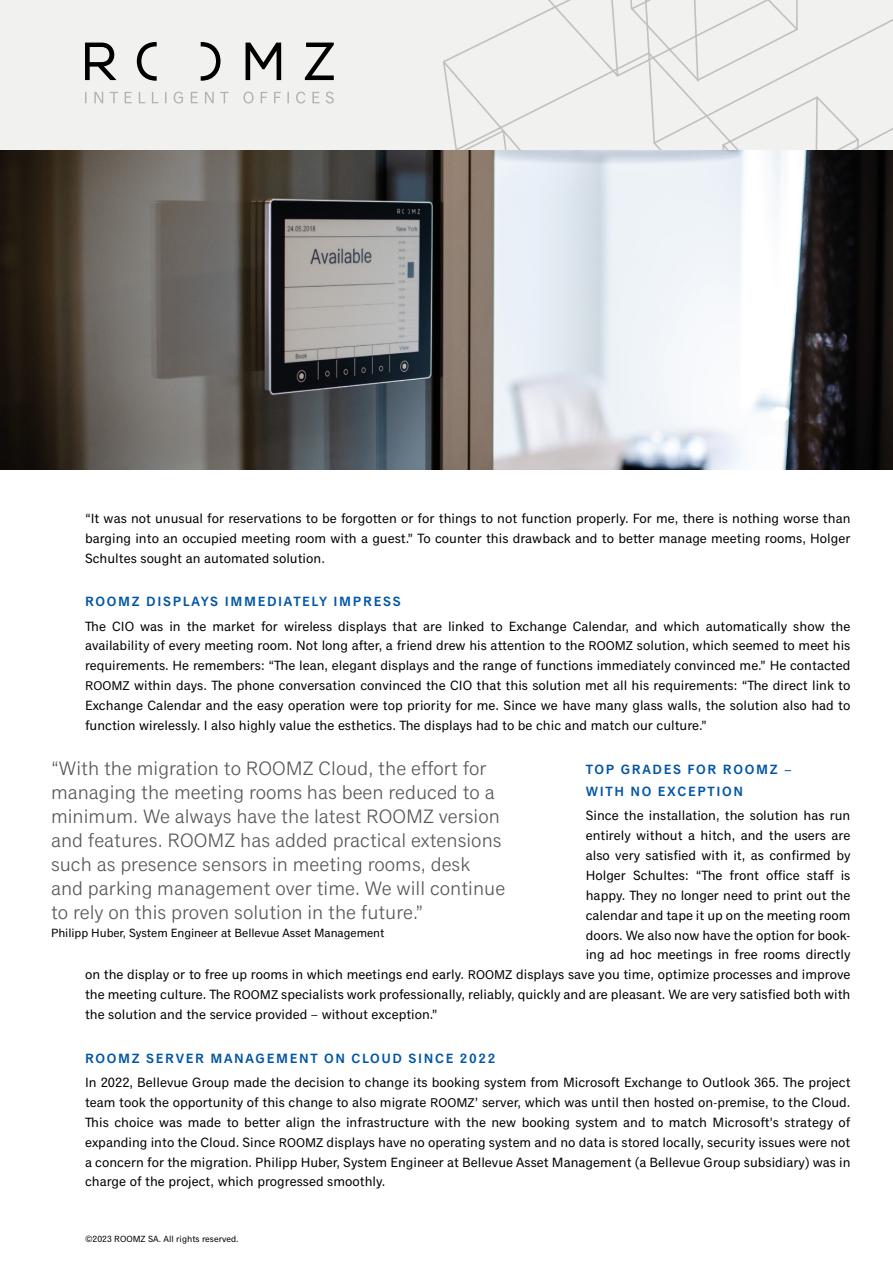
<style>
.page{position:relative;width:893px;height:1263px;background:#fff}
.page>*{position:absolute;margin:0;border:0;box-sizing:border-box;transform-origin:0 0}
.t1{font:19.5px/24px "Classic Grotesque Std";color:#575756}
.t2{font:13.5px/20px "Classic Grotesque Std";color:#000;text-align:justify}
.t3{font:600 13.5px/22.5px "Classic Grotesque Std";letter-spacing:.12em;color:#0056a4}
.t4{font:12px "Classic Grotesque Std";letter-spacing:-.005em;color:#000}
.t5{font:9px "Classic Grotesque Std";color:#000}
.s1{font-size:12.75px}
</style>
<div class="page">
<div style="left:0;top:0;width:893px;height:151px;background:#f1f1f0"></div>
<svg style="left:20px;top:0;width:873px;height:151px"></svg>
<img style="left:0;top:151px;width:893px;height:319px">
<svg style="left:85px;top:43px;width:32px;height:37px"></svg>
<svg style="left:137px;top:42px;width:20px;height:39px"></svg>
<svg style="left:201px;top:42px;width:20px;height:39px"></svg>
<svg style="left:246px;top:43px;width:35px;height:37px"></svg>
<svg style="left:305px;top:43px;width:29px;height:37px"></svg>
<svg style="left:85px;top:92px;width:249px;height:12px"></svg>
<p class="t2" style="left:85px;top:509px;width:767px">“It was not unusual for reservations to be forgotten or for things to not function properly. For me, there is nothing worse than barging into an occupied meeting room with a guest.” To counter this drawback and to better manage meeting rooms, Holger Schultes sought an automated solution.</p>
<p class="t3" style="left:85px;top:591px;width:317px">ROOMZ DISPLAYS IMMEDIATELY IMPRESS</p>
<p class="t2" style="left:85px;top:617px;width:767px">The CIO was in the market for wireless displays that are linked to Exchange Calendar, and which automatically show the availability of every meeting room. Not long after, a friend drew his attention to the <span class="s1">ROOMZ</span> solution, which seemed to meet his requirements. He remembers: “The lean, elegant displays and the range of functions immediately convinced me.” He contacted <span class="s1">ROOMZ</span> within days. The phone conversation convinced the CIO that this solution met all his requirements: “The direct link to Exchange Calendar and the easy operation were top priority for me. Since we have many glass walls, the solution also had to function wirelessly. I also highly value the esthetics. The displays had to be chic and match our culture.”</p>
<p class="t3" style="left:586px;top:758px;width:207px">TOP GRADES FOR ROOMZ –<br>WITH NO EXCEPTION</p>
<p class="t2" style="left:586px;top:806px;width:266px">Since the installation, the solution has run</p>
<p class="t2" style="left:586px;top:826px;width:266px">entirely without a hitch, and the users are</p>
<p class="t2" style="left:586px;top:846px;width:266px">also very satisfied with it, as confirmed by</p>
<p class="t2" style="left:586px;top:866px;width:266px">Holger Schultes: “The front office staff is</p>
<p class="t2" style="left:586px;top:886px;width:266px">happy. They no longer need to print out the</p>
<p class="t2" style="left:586px;top:906px;width:266px">calendar and tape it up on the meeting room</p>
<p class="t2" style="left:586px;top:925px;width:266px">doors. We also now have the option for book-</p>
<p class="t2" style="left:586px;top:945px;width:266px">ing ad hoc meetings in free rooms directly</p>
<p class="t2" style="left:85px;top:965px;width:767px">on the display or to free up rooms in which meetings end early. <span class="s1">ROOMZ</span> displays save you time, optimize processes and improve</p>
<p class="t2" style="left:85px;top:985px;width:767px">the meeting culture. The <span class="s1">ROOMZ</span> specialists work professionally, reliably, quickly and are pleasant. We are very satisfied both with</p>
<p class="t2" style="left:85px;top:1005px;width:354px">the solution and the service provided – without exception.”</p>
<p class="t3" style="left:85px;top:1048px;width:412px">ROOMZ SERVER MANAGEMENT ON CLOUD SINCE 2022</p>
<p class="t2" style="left:85px;top:1073px;width:767px">In 2022, Bellevue Group made the decision to change its booking system from Microsoft Exchange to Outlook 365. The project team took the opportunity of this change to also migrate <span class="s1">ROOMZ</span>’ server, which was until then hosted on-premise, to the Cloud.<br>This choice was made to better align the infrastructure with the new booking system and to match Microsoft’s strategy of expanding into the Cloud. Since <span class="s1">ROOMZ</span> displays have no operating system and no data is stored locally, security issues were not a concern for the migration. Philipp Huber, System Engineer at Bellevue Asset Management (a Bellevue Group subsidiary) was in charge of the project, which progressed smoothly.</p>
<p class="t1" style="left:51px;top:756px;width:456px">“With the migration to ROOMZ Cloud, the effort for managing the meeting rooms has been reduced to a minimum. We always have the latest ROOMZ version and features. ROOMZ has added practical extensions such as presence sensors in meeting rooms, desk and parking management over time. We will continue to rely on this proven solution in the future.”</p>
<p class="t4" style="left:51px;top:925px;width:335px">Philipp Huber, System Engineer at Bellevue Asset Management</p>
<p class="t5" style="left:85px;top:1233px;width:155px">©2023 ROOMZ SA. All rights reserved.</p>
</div>
